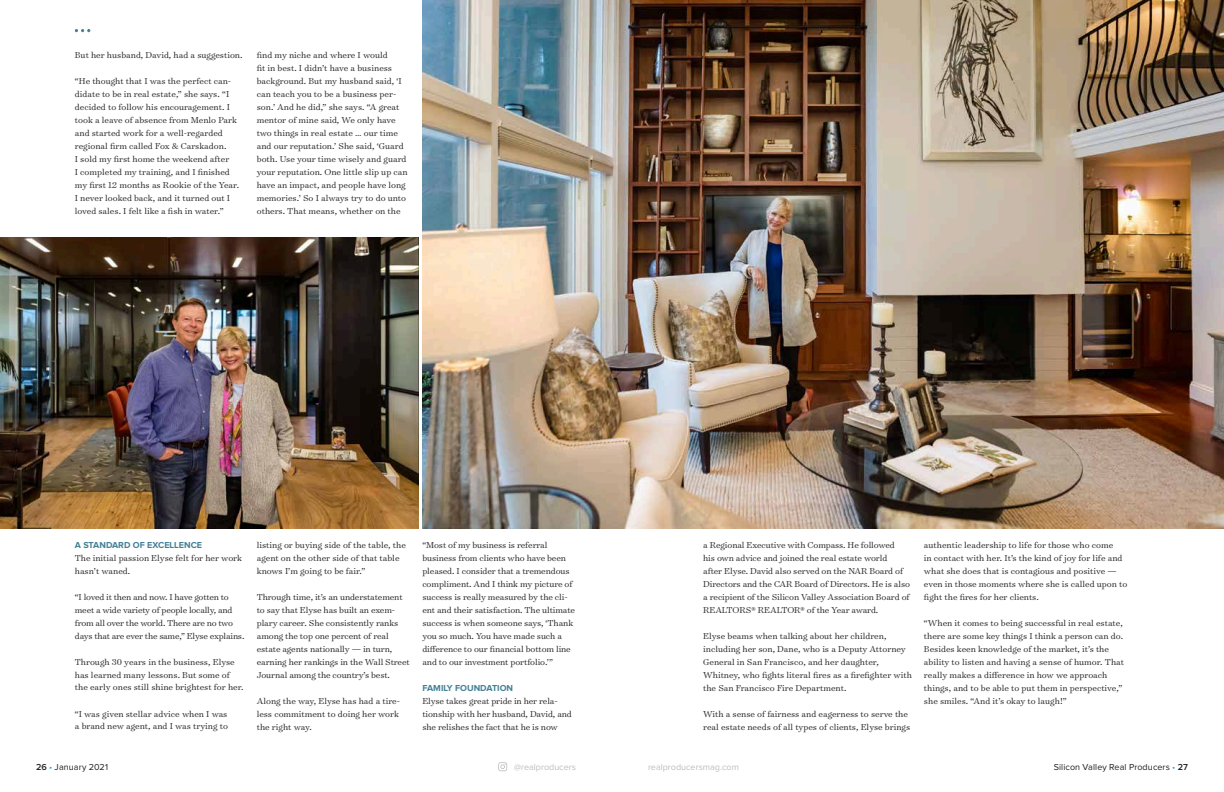
<style>
.page{position:relative;width:1224px;height:792px;background:#fff}
.page>*{position:absolute;margin:0;border:0;box-sizing:border-box;transform-origin:0 0}
.t1{font:300 9.8px/13px "Surveyor Text";letter-spacing:-.005em;color:#231f20}
.t2{font:9px "Proxima Nova";letter-spacing:.01em;color:#231f20}
.t3{font:700 9px "Proxima Nova";color:#438096}
.t4{font:9px "Proxima Nova";color:#bcbec0}
.s1{font-weight:600}
.s2{color:#19a8e0}
</style>
<div class="page">
<svg style="left:498px;top:762px;width:9px;height:9px"></svg>
<img style="left:0;top:237px;width:418px;height:291px">
<svg style="left:75px;top:29px;width:15px;height:3px"></svg>
<img style="left:422px;top:0;width:802px;height:528px">
<p class="t1" style="left:75px;top:49px;width:169px">But her husband, David, had a suggestion.</p>
<p class="t1" style="left:75px;top:75px;width:166px">“He thought that I was the perfect can&shy;didate to be in real estate,” she says. “I decided to follow his encouragement. I took a leave of absence from Menlo Park and started work for a well-regarded regional firm called Fox &amp; Carskadon.<br>I sold my first home the weekend after<br>I completed my training, and I finished my first 12 months as Rookie of the Year.<br>I never looked back, and it turned out I loved sales. I felt like a fish in water.”</p>
<p class="t1" style="left:257px;top:49px;width:152px">find my niche and where I would<br>fit in best. I didn’t have a business background. But my husband said, ‘I can teach you to be a business per&shy;son.’ And he did,” she says. “A great mentor of mine said, We only have two things in real estate … our time and our reputation.’ She said, ‘Guard both. Use your time wisely and guard your reputation. One little slip up can have an impact, and people have long memories.’ So I always try to do unto others. That means, whether on the</p>
<p class="t3" style="left:75px;top:540px;width:129px">A STANDARD OF EXCELLENCE</p>
<p class="t1" style="left:75px;top:551px;width:169px">The initial passion Elyse felt for her work hasn’t waned.</p>
<p class="t1" style="left:75px;top:590px;width:171px">“I loved it then and now. I have gotten to meet a wide variety of people locally, and from all over the world. There are no two days that are ever the same,” Elyse explains.</p>
<p class="t1" style="left:75px;top:655px;width:170px">Through 30 years in the business, Elyse has learned many lessons. But some of the early ones still shine brightest for her.</p>
<p class="t1" style="left:75px;top:707px;width:155px">“I was given stellar advice when I was a brand new agent, and I was trying to</p>
<p class="t1" style="left:257px;top:538px;width:151px">listing or buying side of the table, the agent on the other side of that table knows I’m going to be fair.”</p>
<p class="t1" style="left:257px;top:590px;width:155px">Through time, it’s an understatement to say that Elyse has built an exem&shy;plary career. She consistently ranks among the top one percent of real estate agents nationally — in turn, earning her rankings in the Wall Street Journal among the country’s best.</p>
<p class="t1" style="left:257px;top:694px;width:145px;text-align:justify">Along the way, Elyse has had a tire&shy;less commitment to doing her work the right way.</p>
<p class="t1" style="left:422px;top:538px;width:154px">“Most of my business is referral business from clients who have been pleased. I consider that a tremendous compliment. And I think my picture of success is really measured by the cli&shy;ent and their satisfaction. The ultimate success is when someone says, ‘Thank you so much. You have made such a difference to our financial bottom line and to our investment portfolio.’”</p>
<p class="t3" style="left:422px;top:684px;width:92px">FAMILY FOUNDATION</p>
<p class="t1" style="left:422px;top:694px;width:151px">Elyse takes great pride in her rela&shy;tionship with her husband, David, and she relishes the fact that he is now</p>
<p class="t1" style="left:703px;top:538px;width:208px">a Regional Executive with Compass. He followed<br>his own advice and joined the real estate world<br>after Elyse. David also served on the NAR Board of Directors and the CAR Board of Directors. He is also a recipient of the Silicon Valley Association Board of REALTORS® REALTOR® of the Year award.</p>
<p class="t1" style="left:703px;top:629px;width:210px">Elyse beams when talking about her children, including her son, Dane, who is a Deputy Attorney General in San Francisco, and her daughter, Whitney, who fights literal fires as a firefighter with the San Francisco Fire Department.</p>
<p class="t1" style="left:703px;top:707px;width:209px">With a sense of fairness and eagerness to serve the real estate needs of all types of clients, Elyse brings</p>
<p class="t1" style="left:924px;top:538px;width:205px">authentic leadership to life for those who come<br>in contact with her. It’s the kind of joy for life and what she does that is contagious and positive — even in those moments where she is called upon to fight the fires for her clients.</p>
<p class="t1" style="left:924px;top:616px;width:202px">“When it comes to being successful in real estate, there are some key things I think a person can do.<br>Besides keen knowledge of the market, it’s the ability to listen and having a sense of humor. That really makes a difference in how we approach things, and to be able to put them in perspective,” she smiles. “And it’s okay to laugh!”</p>
<p class="t2" style="left:36px;top:762px;width:74px"><span class="s1">26</span> <span class="s2">•</span> January 2021</p>
<p class="t4" style="left:514px;top:762px;width:63px">@realproducers</p>
<p class="t4" style="left:648px;top:762px;width:92px">realproducersmag.com</p>
<p class="t2" style="left:1054px;top:762px;width:136px">Silicon Valley Real Producers <span class="s2">•</span> <span class="s1">27</span></p>
</div>
